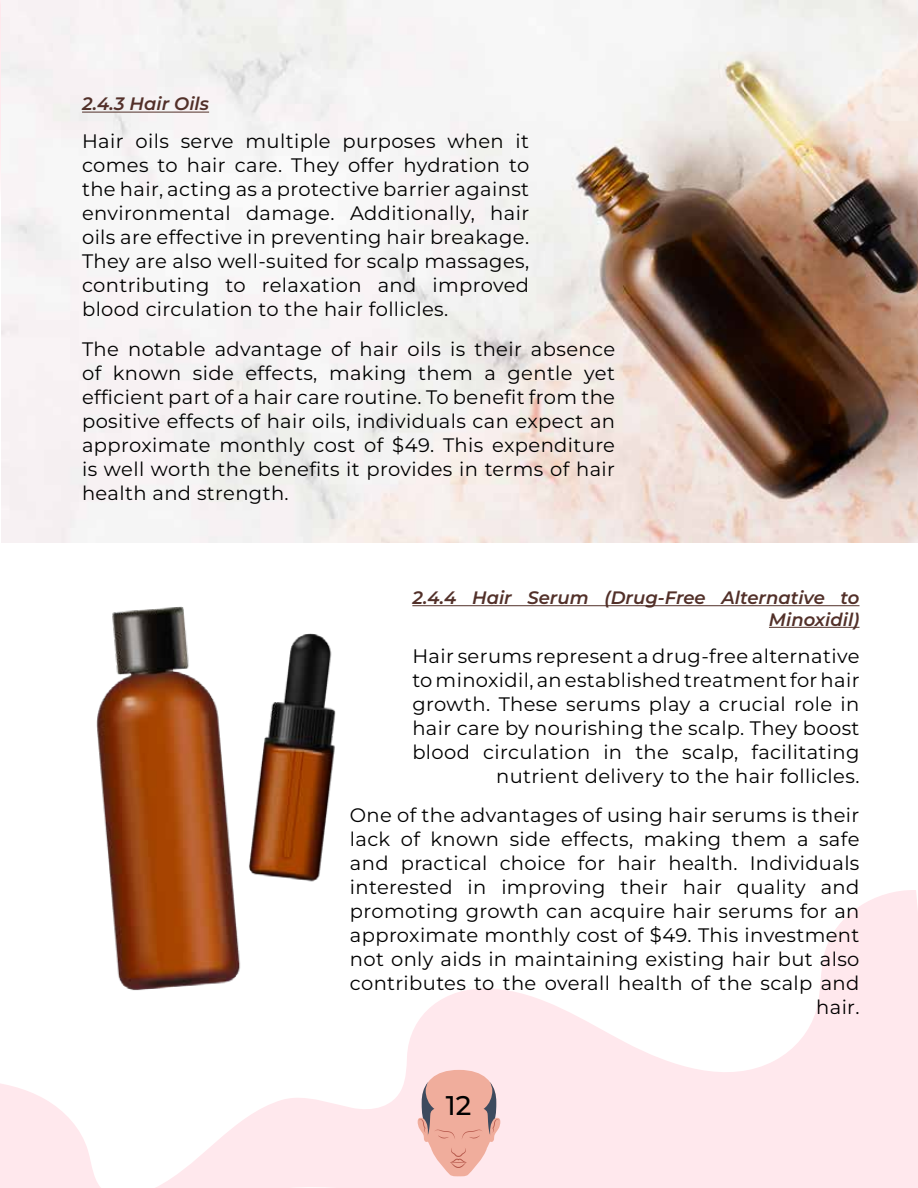
<style>
.page{position:relative;width:918px;height:1188px;background:#fff}
.page>*{position:absolute;margin:0;border:0;box-sizing:border-box;transform-origin:0 0}
.t1{font:500 27px "Montserrat";color:#000}
.t2{font:19.5px/24px "Montserrat";letter-spacing:.02em;color:#000;text-align:justify}
.t3{font:italic 600 18px/21.6px "Montserrat";color:#523029;text-align:right}
</style>
<div class="page">
<svg style="left:0;top:890px;width:913px;height:298px"></svg>
<svg style="left:913px;top:890px;width:5px;height:298px"></svg>
<svg style="left:407px;top:1070px;width:104px;height:107px;background:#edc0ba"></svg>
<img style="left:2px;top:1px;width:916px;height:541px">
<hr style="left:82px;top:112px;width:127px;height:1px;background:#523029">
<hr style="left:412px;top:605px;width:448px;height:1px;background:#523029">
<hr style="left:769px;top:627px;width:91px;height:1px;background:#523029">
<img style="left:19px;top:606px;width:331px;height:408px">
<p class="t3" style="left:82px;top:93px;width:129px">2.4.3 Hair Oils</p>
<p class="t2" style="left:82px;top:128px;width:449px">Hair oils serve multiple purposes when it comes to hair care. They offer hydration to the hair, acting as a protective barrier against environmental damage. Additionally, hair oils are effective in preventing hair breakage.<br>They are also well-suited for scalp massages, contributing to relaxation and improved blood circulation to the hair follicles.</p>
<p class="t2" style="left:82px;top:336px;width:535px">The notable advantage of hair oils is their absence of known side effects, making them a gentle yet efficient part of a hair care routine. To benefit from the positive effects of hair oils, individuals can expect an approximate monthly cost of $49. This expenditure is well worth the benefits it provides in terms of hair health and strength.</p>
<p class="t3" style="left:412px;top:586px;width:449px">2.4.4 Hair Serum (Drug-Free Alternative to<br>Minoxidil)</p>
<p class="t2" style="left:412px;top:644px;width:449px;text-align:right">Hair serums represent a drug-free alternative to minoxidil, an established treatment for hair growth. These serums play a crucial role in hair care by nourishing the scalp. They boost blood circulation in the scalp, facilitating nutrient delivery to the hair follicles.</p>
<p class="t2" style="left:350px;top:802px;width:511px;text-align:right">One of the advantages of using hair serums is their lack of known side effects, making them a safe and practical choice for hair health. Individuals interested in improving their hair quality and promoting growth can acquire hair serums for an approximate monthly cost of $49. This investment not only aids in maintaining existing hair but also contributes to the overall health of the scalp and hair.</p>
<h1 class="t1" style="left:446px;top:1087px;width:27px">12</h1>
</div>
